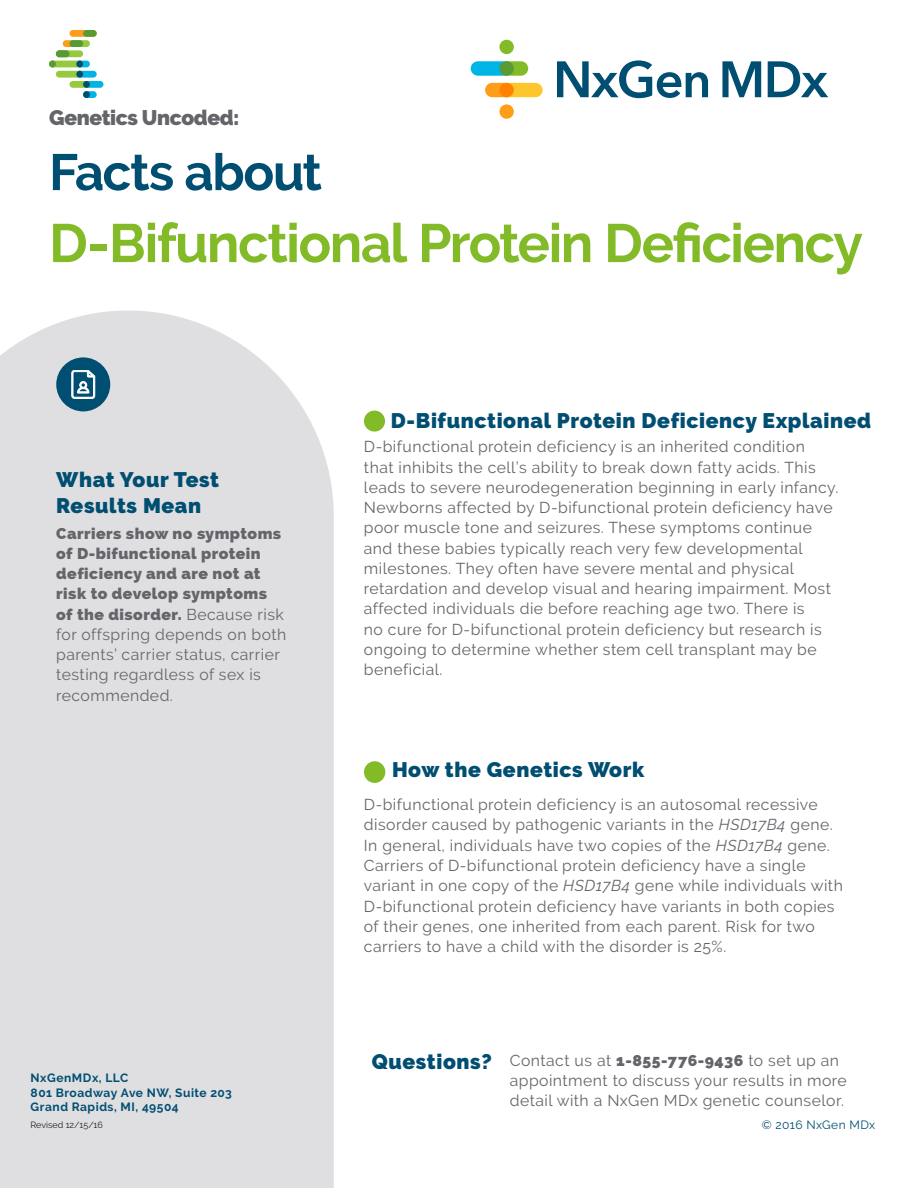
<style>
.page{position:relative;width:918px;height:1188px;background:#fff}
.page>*{position:absolute;margin:0;border:0;box-sizing:border-box;transform-origin:0 0}
.t1{font:700 54px "Raleway";letter-spacing:-.03em;color:#82bb27}
.t2{font:700 51px "Raleway";letter-spacing:-.025em;color:#004e71}
.Body{font:900 21px/25.2px "Raleway";letter-spacing:.03em;color:#004e71}
.Body-2{font:900 21px "Raleway";letter-spacing:-.02em;color:#64656a}
.Body-3{font:15.75px/20.2px "Raleway";letter-spacing:.03em;color:#64656a}
.Body-4{font:800 15.75px/20.2px "Raleway";letter-spacing:.03em;color:#64656a}
.Body-5{font:700 12px "Raleway";letter-spacing:.04em;color:#004e71}
.Body-6{font:12px "Raleway";letter-spacing:.03em;color:#004e71}
.t3{font:9px "Raleway";color:#231f20}
.s1{font-weight:400}
.s2{font-style:italic}
.s3{font-weight:800}
</style>
<div class="page">
<div style="left:0;top:311px;width:334px;height:877px;background:#dfdfe1"></div>
<svg style="left:722px;top:61px;width:39px;height:36px"></svg>
<svg style="left:768px;top:61px;width:60px;height:36px"></svg>
<svg style="left:557px;top:60px;width:151px;height:38px"></svg>
<svg style="left:485px;top:83px;width:58px;height:14px"></svg>
<svg style="left:471px;top:61px;width:57px;height:15px"></svg>
<div style="left:499px;top:40px;width:15px;height:14px;background:#82bb27;border-radius:50%"></div>
<div style="left:499px;top:104px;width:15px;height:15px;background:#ff9d1b;border-radius:50%"></div>
<div style="left:499px;top:61px;width:15px;height:15px;background:#589b31;border-radius:50%"></div>
<div style="left:499px;top:83px;width:15px;height:14px;background:#ff8200;border-radius:50%"></div>
<div style="left:70px;top:30px;width:27px;height:7px;background:#ff9d1b;border-radius:3px"></div>
<div style="left:83px;top:91px;width:14px;height:7px;background:#00b4e3;border-radius:3px"></div>
<div style="left:76px;top:61px;width:14px;height:6px;background:#00b4e3;border-radius:3px"></div>
<div style="left:83px;top:81px;width:20px;height:7px;background:#00b4e3;border-radius:3px"></div>
<div style="left:76px;top:71px;width:21px;height:7px;background:#00b4e3;border-radius:3px"></div>
<svg style="left:63px;top:40px;width:20px;height:7px"></svg>
<div style="left:56px;top:71px;width:27px;height:7px;background:#95c93e;border-radius:3px"></div>
<div style="left:56px;top:50px;width:27px;height:7px;background:#95c93e;border-radius:3px"></div>
<div style="left:49px;top:61px;width:34px;height:6px;background:#95c93e;border-radius:3px"></div>
<div style="left:70px;top:40px;width:20px;height:7px;background:#95c93e;border-radius:3px"></div>
<div style="left:70px;top:81px;width:20px;height:7px;background:#95c93e;border-radius:3px"></div>
<div style="left:83px;top:30px;width:14px;height:7px;background:#589b31;border-radius:3px"></div>
<div style="left:70px;top:40px;width:13px;height:7px;background:#589b31;border-radius:3px"></div>
<div style="left:56px;top:50px;width:14px;height:7px;background:#589b31;border-radius:3px"></div>
<div style="left:83px;top:91px;width:7px;height:7px;background:#004e71;border-radius:50%"></div>
<div style="left:83px;top:81px;width:7px;height:7px;background:#004e71;border-radius:50%"></div>
<div style="left:76px;top:71px;width:7px;height:7px;background:#004e71;border-radius:50%"></div>
<div style="left:76px;top:61px;width:7px;height:6px;background:#004e71;border-radius:50%"></div>
<div style="left:49px;top:61px;width:7px;height:6px;background:#589b31;border-radius:50%"></div>
<div style="left:364px;top:761px;width:21px;height:22px;background:#82bb27;border-radius:50%"></div>
<div style="left:56px;top:357px;width:54px;height:54px;background:#004e71;border-radius:50%"></div>
<svg style="left:71px;top:370px;width:24px;height:29px"></svg>
<div style="left:364px;top:411px;width:21px;height:21px;background:#82bb27;border-radius:50%"></div>
<p class="Body-2" style="left:49px;top:105px;width:192px">Genetics Uncoded:</p>
<p class="t2" style="left:49px;top:143px;width:274px">Facts about</p>
<p class="t1" style="left:49px;top:212px;width:815px">D-Bifunctional Protein Deficiency</p>
<p class="Body" style="left:56px;top:467px;width:164px">What Your Test<br>Results Mean</p>
<p class="Body-4" style="left:56px;top:523px;width:232px">Carriers show no symptoms of D-bifunctional protein deficiency and are not at risk to develop symptoms of the disorder. <span class="s1">Because risk for offspring depends on both parents’ carrier status, carrier testing regardless of sex is recommended.</span></p>
<p class="Body-5" style="left:31px;top:1071px;width:99px">NxGenMDx, LLC</p>
<p class="Body-5" style="left:31px;top:1085px;width:203px">801 Broadway Ave NW, Suite 203</p>
<p class="Body-5" style="left:31px;top:1100px;width:150px">Grand Rapids, MI, 49504</p>
<p class="Body" style="left:391px;top:408px;width:482px">D-Bifunctional Protein Deficiency Explained</p>
<p class="Body-3" style="left:364px;top:437px;width:476px">D-bifunctional protein deficiency is an inherited condition that inhibits the cell’s ability to break down fatty acids. This leads to severe neurodegeneration beginning in early infancy.<br>Newborns affected by D-bifunctional protein deficiency have poor muscle tone and seizures. These symptoms continue and these babies typically reach very few developmental milestones. They often have severe mental and physical retardation and develop visual and hearing impairment. Most affected individuals die before reaching age two. There is<br>no cure for D-bifunctional protein deficiency but research is ongoing to determine whether stem cell transplant may be beneficial.</p>
<p class="Body" style="left:392px;top:757px;width:254px">How the Genetics Work</p>
<p class="Body-3" style="left:364px;top:795px;width:480px">D-bifunctional protein deficiency is an autosomal recessive disorder caused by pathogenic variants in the <span class="s2">HSD17B4</span> gene.<br>In general, individuals have two copies of the <span class="s2">HSD17B4</span> gene.<br>Carriers of D-bifunctional protein deficiency have a single variant in one copy of the <span class="s2">HSD17B4</span> gene while individuals with D-bifunctional protein deficiency have variants in both copies of their genes, one inherited from each parent. Risk for two carriers to have a child with the disorder is 25%.</p>
<p class="Body" style="left:372px;top:1049px;width:122px">Questions?</p>
<p class="Body-3" style="left:510px;top:1050px;width:339px">Contact us at <span class="s3">1-855-776-9436</span> to set up an appointment to discuss your results in more detail with a NxGen MDx genetic counselor.</p>
<p class="t3" style="left:31px;top:1120px;width:74px">Revised 12/15/16</p>
<p class="Body-6" style="left:762px;top:1118px;width:115px">© 2016 NxGen MDx</p>
</div>
